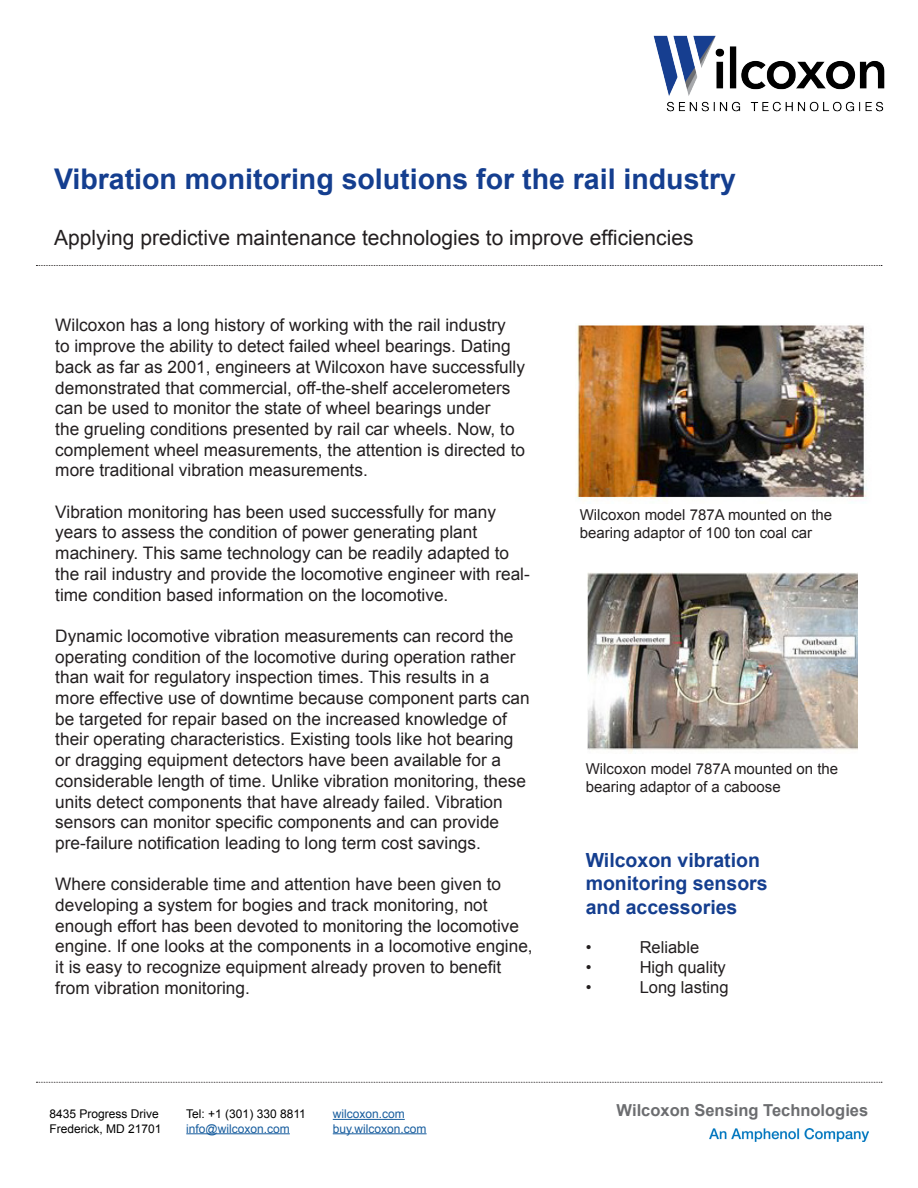
<style>
.page{position:relative;width:918px;height:1188px;background:#fff}
.page>*{position:absolute;margin:0;border:0;box-sizing:border-box;transform-origin:0 0}
.t1{font:700 28.5px "Arial";color:#143e8f}
.t2{font:21px "Arial";color:#231f20}
.t3{font:700 19.5px/23.4px "Arial";color:#143e8f}
.t4{font:17.25px/20.7px "Arial";color:#231f20}
.t5{font:16.5px "Arial";color:#231f20}
.t6{font:700 16.5px "Arial";color:#6c6d70}
.t7{font:15px/18px "Arial";color:#231f20}
.t8{font:12px "Arial";color:#000}
.t9{font:12px "Arial";color:#175d9e}
</style>
<div class="page">
<img style="left:577px;top:325px;width:290px;height:176px">
<img style="left:587px;top:573px;width:270px;height:180px">
<hr style="left:186px;top:1133px;width:104px;height:1px;background:#175d9e">
<img style="left:653px;top:35px;width:232px;height:77px">
<hr style="left:333px;top:1119px;width:72px;height:1px;background:#175d9e">
<hr style="left:333px;top:1133px;width:94px;height:1px;background:#175d9e">
<img style="left:709px;top:1128px;width:159px;height:14px">
<svg style="left:36px;top:1082px;width:846px;height:1px"></svg>
<svg style="left:36px;top:265px;width:846px;height:1px"></svg>
<p class="t1" style="left:54px;top:160px;width:684px">Vibration monitoring solutions for the rail industry</p>
<p class="t2" style="left:54px;top:224px;width:641px">Applying predictive maintenance technologies to improve efficiencies</p>
<p class="t4" style="left:55px;top:315px;width:471px">Wilcoxon has a long history of working with the rail industry<br>to improve the ability to detect failed wheel bearings. Dating back as far as 2001, engineers at Wilcoxon have successfully demonstrated that commercial, off-the-shelf accelerometers can be used to monitor the state of wheel bearings under<br>the grueling conditions presented by rail car wheels. Now, to complement wheel measurements, the attention is directed to more traditional vibration measurements.</p>
<p class="t4" style="left:55px;top:502px;width:476px">Vibration monitoring has been used successfully for many years to assess the condition of power generating plant machinery. This same technology can be readily adapted to the rail industry and provide the locomotive engineer with real&shy;time condition based information on the locomotive.</p>
<p class="t4" style="left:55px;top:626px;width:476px">Dynamic locomotive vibration measurements can record the operating condition of the locomotive during operation rather than wait for regulatory inspection times. This results in a more effective use of downtime because component parts can be targeted for repair based on the increased knowledge of their operating characteristics. Existing tools like hot bearing or dragging equipment detectors have been available for a considerable length of time. Unlike vibration monitoring, these units detect components that have already failed. Vibration sensors can monitor specific components and can provide pre-failure notification leading to long term cost savings.</p>
<p class="t4" style="left:55px;top:874px;width:479px">Where considerable time and attention have been given to developing a system for bogies and track monitoring, not enough effort has been devoted to monitoring the locomotive engine. If one looks at the components in a locomotive engine, it is easy to recognize equipment already proven to benefit from vibration monitoring.</p>
<p class="t7" style="left:580px;top:506px;width:254px">Wilcoxon model 787A mounted on the bearing adaptor of 100 ton coal car</p>
<p class="t7" style="left:586px;top:759px;width:254px">Wilcoxon model 787A mounted on the bearing adaptor of a caboose</p>
<p class="t3" style="left:586px;top:849px;width:184px">Wilcoxon vibration monitoring sensors and accessories</p>
<p class="t5" style="left:586px;top:937px;width:7px">•</p>
<p class="t5" style="left:640px;top:937px;width:61px">Reliable</p>
<p class="t5" style="left:586px;top:956px;width:7px">•</p>
<p class="t5" style="left:640px;top:956px;width:88px">High quality</p>
<p class="t5" style="left:586px;top:976px;width:7px">•</p>
<p class="t5" style="left:640px;top:976px;width:90px">Long lasting</p>
<p class="t8" style="left:50px;top:1106px;width:111px">8435 Progress Drive</p>
<p class="t8" style="left:50px;top:1120px;width:114px">Frederick, MD 21701</p>
<p class="t8" style="left:186px;top:1106px;width:121px">Tel: +1 (301) 330 8811</p>
<p class="t9" style="left:186px;top:1120px;width:105px">info@wilcoxon.com</p>
<p class="t9" style="left:333px;top:1106px;width:74px">wilcoxon.com</p>
<p class="t9" style="left:333px;top:1120px;width:95px">buy.wilcoxon.com</p>
<p class="t6" style="left:617px;top:1099px;width:253px">Wilcoxon Sensing Technologies</p>
</div>
